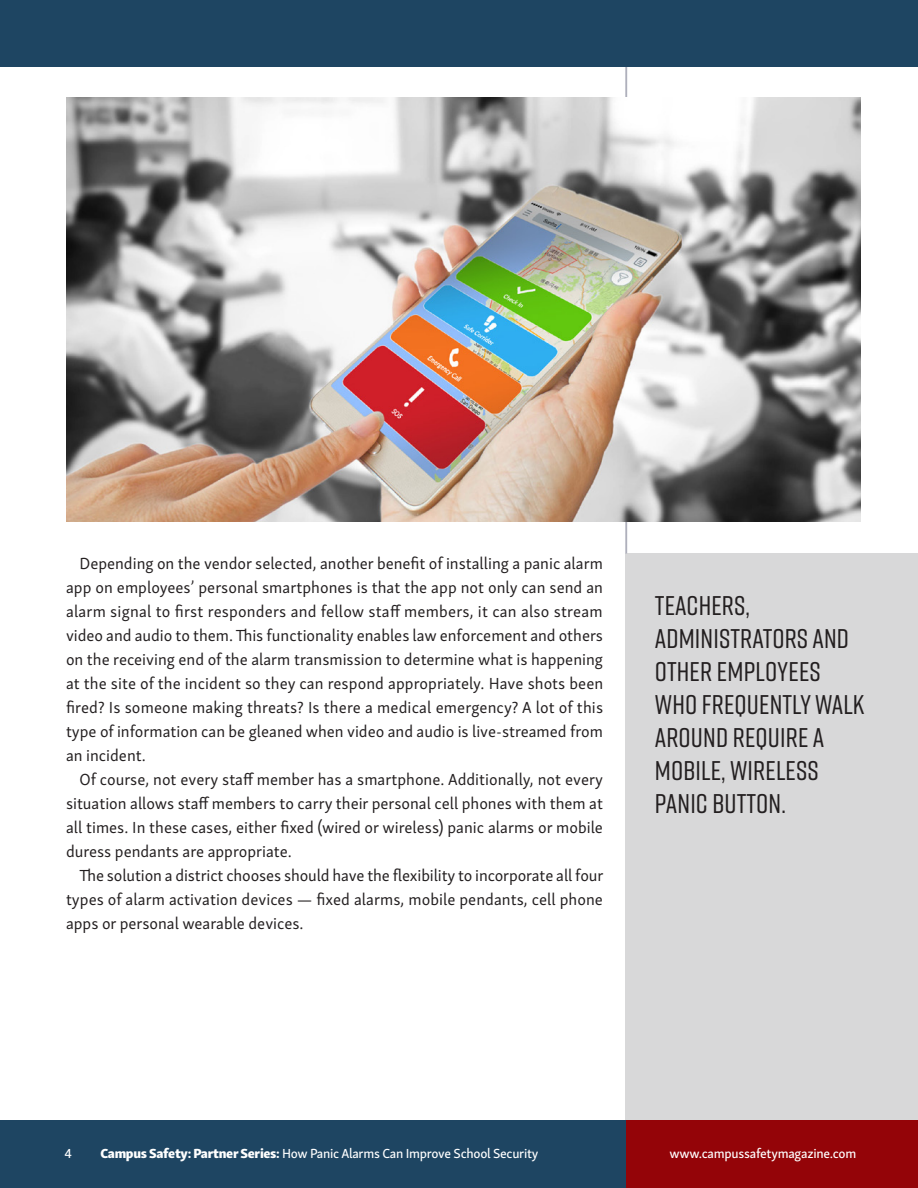
<style>
.page{position:relative;width:918px;height:1188px;background:#fff}
.page>*{position:absolute;margin:0;border:0;box-sizing:border-box;transform-origin:0 0}
.WP_pull_text{font:500 27px/33px "Rift";letter-spacing:.005em;color:#231f20}
.WP_second_paragraph{font:16.5px/24px "Skolar Sans Latn";color:#231f20;text-align:justify}
.t1{font:13.5px "Skolar Sans Latn Me";letter-spacing:-.02em;color:#fff}
.s1{font-family:"Skolar Sans Latn Eb"}
</style>
<div class="page">
<div style="left:626px;top:554px;width:292px;height:634px;background:#d8d8d9"></div>
<hr style="left:625px;top:50px;width:2px;height:504px;background:#afb0bc">
<div style="left:0;top:0;width:918px;height:68px;background:#1e4562"></div>
<div style="left:0;top:1120px;width:627px;height:68px;background:#1e4562"></div>
<div style="left:626px;top:1120px;width:292px;height:68px;background:#940408"></div>
<img style="left:66px;top:98px;width:795px;height:424px">
<p class="WP_second_paragraph" style="left:66px;top:550px;width:539px;text-indent:14px">Depending on the vendor selected, another benefit of installing a panic alarm app on employees’ personal smartphones is that the app not only can send an alarm signal to first responders and fellow staff members, it can also stream video and audio to them. This functionality enables law enforcement and others on the receiving end of the alarm transmission to determine what is happening at the site of the incident so they can respond appropriately. Have shots been fired? Is someone making threats? Is there a medical emergency? A lot of this type of information can be gleaned when video and audio is live-streamed from an incident.</p>
<p class="WP_second_paragraph" style="left:66px;top:766px;width:539px;text-indent:14px">Of course, not every staff member has a smartphone. Additionally, not every situation allows staff members to carry their personal cell phones with them at all times. In these cases, either fixed (wired or wireless) panic alarms or mobile duress pendants are appropriate.</p>
<p class="WP_second_paragraph" style="left:66px;top:862px;width:539px;text-indent:14px">The solution a district chooses should have the flexibility to incorporate all four types of alarm activation devices — fixed alarms, mobile pendants, cell phone apps or personal wearable devices.</p>
<p class="WP_pull_text" style="left:655px;top:588px;width:211px">TEACHERS,<br>ADMINISTRATORS AND<br>OTHER EMPLOYEES<br>WHO FREQUENTLY WALK<br>AROUND REQUIRE A<br>MOBILE, WIRELESS<br>PANIC BUTTON.</p>
<p class="t1" style="left:64px;top:1143px;width:9px">4</p>
<p class="t1" style="left:100px;top:1143px;width:440px"><span class="s1">Campus Safety: Partner Series:</span> How Panic Alarms Can Improve School Security</p>
<p class="t1" style="left:669px;top:1143px;width:188px">www.campussafetymagazine.com</p>
</div>
